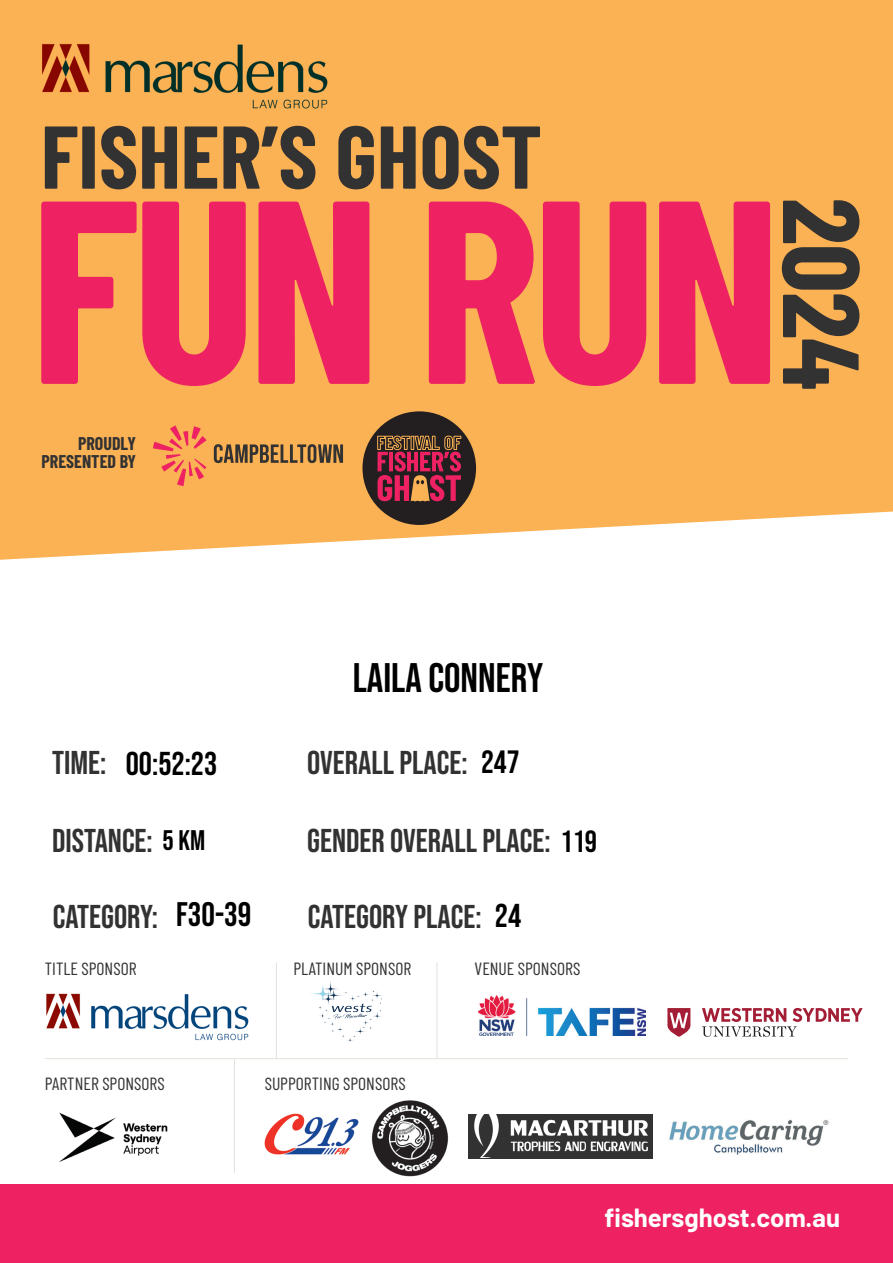
<style>
.page{position:relative;width:893px;height:1263px;background:#fff}
.page>*{position:absolute;margin:0;border:0;box-sizing:border-box;transform-origin:0 0}
.t1{font:700 108px "Barlow Condensed";color:#333233}
.t2{font:41.1px "Bebas Neue";color:#000}
.t3{font:33.9px "Bebas Neue";color:#000}
.t4{font:33px "Bebas Neue";color:#333233}
.t5{font:33px "Bebas Neue";color:#000}
.t6{font:28.2px "Bebas Neue";color:#000}
.t7{font:700 25.65px "Barlow";color:#fff}
.t8{font:700 18px/18px "Barlow Condensed";color:#333233;text-align:right}
.t9{font:17.7px "Barlow Condensed";color:#333233}
.s1{font-size:32.1px;color:#000}
.s2{font-size:30.6px;color:#000}
.s3{color:#000}
</style>
<div class="page">
<svg style="left:0;top:0;width:893px;height:560px;background:#fbb760"></svg>
<div style="left:0;top:1184px;width:893px;height:79px;background:#ee2263"></div>
<svg style="left:45px;top:126px;width:495px;height:63px;background:#8e6c42"></svg>
<img style="left:40px;top:40px;width:294px;height:74px">
<svg style="left:41px;top:202px;width:729px;height:184px;background:#f2575d"></svg>
<div style="left:362px;top:411px;width:114px;height:114px;background:#231f20;border-radius:50%"></div>
<svg style="left:377px;top:435px;width:84px;height:66px"></svg>
<svg style="left:214px;top:444px;width:129px;height:19px;background:#916e42"></svg>
<svg style="left:153px;top:425px;width:54px;height:61px;background:#f89157"></svg>
<svg style="left:702px;top:1008px;width:161px;height:29px"></svg>
<svg style="left:667px;top:1008px;width:23px;height:29px"></svg>
<img style="left:479px;top:996px;width:166px;height:40px">
<img style="left:265px;top:1114px;width:93px;height:40px">
<hr style="left:45px;top:1058px;width:803px;height:1px;background:#e4e3de">
<hr style="left:234px;top:1059px;width:1px;height:114px;background:#e4e3de">
<img style="left:46px;top:993px;width:203px;height:48px">
<hr style="left:276px;top:963px;width:1px;height:96px;background:#e4e3de">
<img style="left:371px;top:1100px;width:78px;height:76px">
<img style="left:311px;top:981px;width:72px;height:61px">
<div style="left:468px;top:1114px;width:184px;height:44px;background:#333233"></div>
<img style="left:474px;top:1114px;width:174px;height:43px">
<hr style="left:436px;top:962px;width:1px;height:97px;background:#e4e3de">
<img style="left:59px;top:1112px;width:109px;height:51px">
<img style="left:669px;top:1120px;width:160px;height:35px">
<p class="t8" style="left:41px;top:434px;width:96px">PROUDLY<br>PRESENTED BY</p>
<h1 class="t1" style="left:898px;top:198px;width:194px;rotate:90deg">2024</h1>
<p class="t2" style="left:353px;top:654px;width:192px">LAILA CONNERY</p>
<p class="t4" style="left:52px;top:744px;width:56px">TIME:</p>
<p class="t4" style="left:307px;top:744px;width:214px">OVERALL PLACE: <span class="s1">247</span></p>
<p class="t5" style="left:126px;top:745px;width:93px">00:52:23</p>
<p class="t4" style="left:52px;top:821px;width:102px">DISTANCE:</p>
<p class="t4" style="left:307px;top:821px;width:291px">GENDER OVERALL PLACE: <span class="s2">119</span></p>
<p class="t6" style="left:163px;top:824px;width:44px">5 km</p>
<p class="t3" style="left:176px;top:895px;width:77px">F30-39</p>
<p class="t4" style="left:53px;top:898px;width:107px">CATEGORY:</p>
<p class="t4" style="left:308px;top:898px;width:215px">CATEGORY PLACE: <span class="s3">24</span></p>
<p class="t9" style="left:45px;top:956px;width:93px">TITLE SPONSOR</p>
<p class="t9" style="left:293px;top:956px;width:119px">PLATINUM SPONSOR</p>
<p class="t9" style="left:45px;top:1070px;width:121px">PARTNER SPONSORS</p>
<p class="t9" style="left:265px;top:1070px;width:142px">SUPPORTING SPONSORS</p>
<p class="t9" style="left:475px;top:956px;width:107px">VENUE SPONSORS</p>
<p class="t7" style="left:604px;top:1199px;width:237px">fishersghost.com.au</p>
</div>
